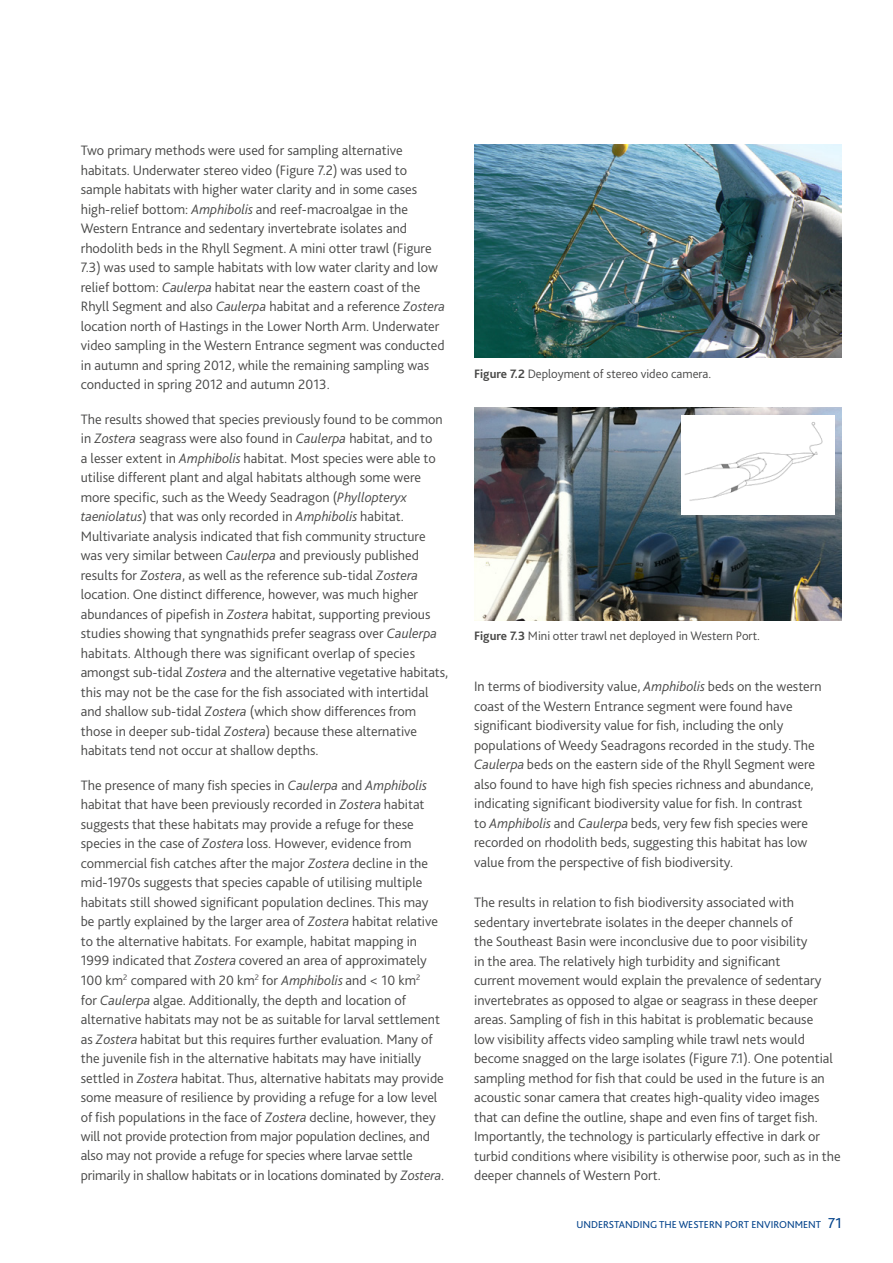
<style>
.page{position:relative;width:893px;height:1263px;background:#fff}
.page>*{position:absolute;margin:0;border:0;box-sizing:border-box;transform-origin:0 0}
.t1{font:300 14.25px/19.5px "Bliss";color:#484847}
.t2{font:300 12.75px "Bliss";color:#484847}
.t3{font:10.5px "Bliss";color:#00418a}
.s1{font-style:italic}
.s2{font-weight:700}
.s3{font-size:15px}
</style>
<div class="page">
<img style="left:474px;top:145px;width:368px;height:212px">
<img style="left:474px;top:407px;width:368px;height:213px">
<img style="left:682px;top:415px;width:152px;height:100px">
<p class="t1" style="left:81px;top:141px;width:366px">Two primary methods were used for sampling alternative habitats. Underwater stereo video (Figure 7.2) was used to sample habitats with higher water clarity and in some cases high-relief bottom: <span class="s1">Amphibolis</span> and reef-macroalgae in the Western Entrance and sedentary invertebrate isolates and rhodolith beds in the Rhyll Segment. A mini otter trawl (Figure 7.3) was used to sample habitats with low water clarity and low relief bottom: <span class="s1">Caulerpa</span> habitat near the eastern coast of the Rhyll Segment and also <span class="s1">Caulerpa</span> habitat and a reference <span class="s1">Zostera </span>location north of Hastings in the Lower North Arm. Underwater video sampling in the Western Entrance segment was conducted in autumn and spring 2012, while the remaining sampling was conducted in spring 2012 and autumn 2013.</p>
<p class="t1" style="left:81px;top:409px;width:369px">The results showed that species previously found to be common in <span class="s1">Zostera</span> seagrass were also found in <span class="s1">Caulerpa</span> habitat, and to<br>a lesser extent in <span class="s1">Amphibolis</span> habitat. Most species were able to utilise different plant and algal habitats although some were more specific, such as the Weedy Seadragon (<span class="s1">Phyllopteryx taeniolatus</span>) that was only recorded in <span class="s1">Amphibolis</span> habitat.<br>Multivariate analysis indicated that fish community structure was very similar between <span class="s1">Caulerpa</span> and previously published results for <span class="s1">Zostera</span>, as well as the reference sub-tidal <span class="s1">Zostera </span>location. One distinct difference, however, was much higher abundances of pipefish in <span class="s1">Zostera</span> habitat, supporting previous studies showing that syngnathids prefer seagrass over <span class="s1">Caulerpa </span>habitats. Although there was significant overlap of species amongst sub-tidal <span class="s1">Zostera</span> and the alternative vegetative habitats, this may not be the case for the fish associated with intertidal and shallow sub-tidal <span class="s1">Zostera</span> (which show differences from those in deeper sub-tidal <span class="s1">Zostera</span>) because these alternative habitats tend not occur at shallow depths.</p>
<p class="t1" style="left:81px;top:775px;width:365px">The presence of many fish species in <span class="s1">Caulerpa</span> and <span class="s1">Amphibolis </span>habitat that have been previously recorded in <span class="s1">Zostera</span> habitat suggests that these habitats may provide a refuge for these species in the case of <span class="s1">Zostera</span> loss. However, evidence from commercial fish catches after the major <span class="s1">Zostera</span> decline in the mid-1970s suggests that species capable of utilising multiple habitats still showed significant population declines. This may be partly explained by the larger area of <span class="s1">Zostera</span> habitat relative to the alternative habitats. For example, habitat mapping in 1999 indicated that <span class="s1">Zostera</span> covered an area of approximately 100 km<sup>2</sup> compared with 20 km<sup>2</sup> for <span class="s1">Amphibolis</span> and &lt; 10 km<sup>2<br></sup>for <span class="s1">Caulerpa</span> algae. Additionally, the depth and location of alternative habitats may not be as suitable for larval settlement as <span class="s1">Zostera</span> habitat but this requires further evaluation. Many of the juvenile fish in the alternative habitats may have initially settled in <span class="s1">Zostera</span> habitat. Thus, alternative habitats may provide some measure of resilience by providing a refuge for a low level of fish populations in the face of <span class="s1">Zostera</span> decline, however, they will not provide protection from major population declines, and also may not provide a refuge for species where larvae settle primarily in shallow habitats or in locations dominated by <span class="s1">Zostera</span>.</p>
<p class="t2" style="left:474px;top:366px;width:239px"><span class="s2">Figure 7.2</span> Deployment of stereo video camera.</p>
<p class="t2" style="left:474px;top:628px;width:287px"><span class="s2">Figure 7.3</span> Mini otter trawl net deployed in Western Port.</p>
<p class="t1" style="left:474px;top:677px;width:349px">In terms of biodiversity value, <span class="s1">Amphibolis</span> beds on the western coast of the Western Entrance segment were found have significant biodiversity value for fish, including the only populations of Weedy Seadragons recorded in the study. The <span class="s1">Caulerpa</span> beds on the eastern side of the Rhyll Segment were also found to have high fish species richness and abundance, indicating significant biodiversity value for fish. In contrast<br>to <span class="s1">Amphibolis</span> and <span class="s1">Caulerpa</span> beds, very few fish species were recorded on rhodolith beds, suggesting this habitat has low value from the perspective of fish biodiversity.</p>
<p class="t1" style="left:474px;top:893px;width:368px">The results in relation to fish biodiversity associated with sedentary invertebrate isolates in the deeper channels of<br>the Southeast Basin were inconclusive due to poor visibility<br>in the area. The relatively high turbidity and significant<br>current movement would explain the prevalence of sedentary invertebrates as opposed to algae or seagrass in these deeper areas. Sampling of fish in this habitat is problematic because<br>low visibility affects video sampling while trawl nets would become snagged on the large isolates (Figure 7.1). One potential sampling method for fish that could be used in the future is an acoustic sonar camera that creates high-quality video images that can define the outline, shape and even fins of target fish.<br>Importantly, the technology is particularly effective in dark or turbid conditions where visibility is otherwise poor, such as in the deeper channels of Western Port.</p>
<p class="t3" style="left:576px;top:1217px;width:267px">UNDERSTANDING THE WESTERN PORT ENVIRONMENT <span class="s3">71</span></p>
</div>
